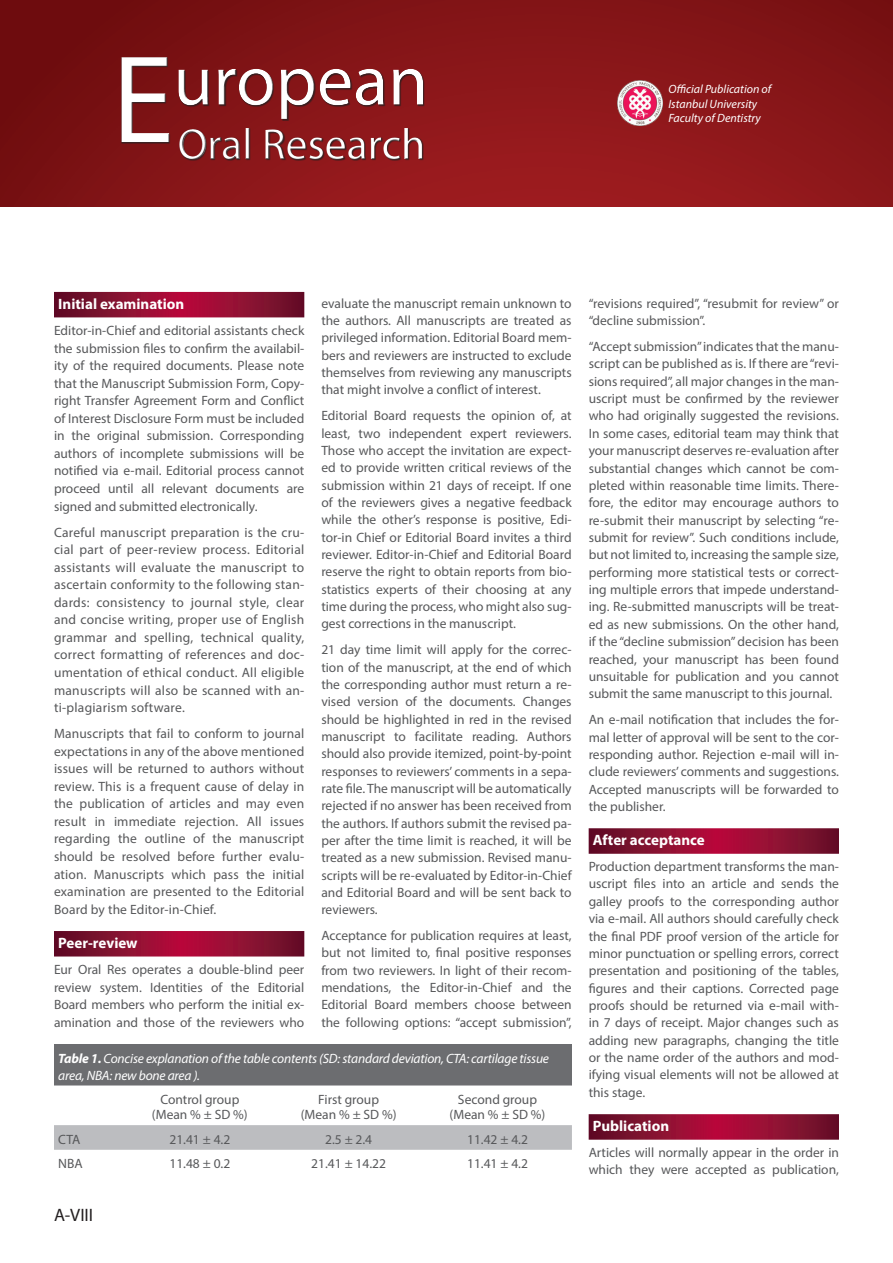
<style>
.page{position:relative;width:893px;height:1263px;background:#fff}
.page>*{position:absolute;margin:0;border:0;box-sizing:border-box;transform-origin:0 0}
.t1{font:126.3px "Myriad Pro";color:#fff}
.t2{font:72.3px "Myriad Pro";color:#fff}
.t3{font:43.65px "Myriad Pro";color:#fff}
.t4{font:18px "Myriad Pro";color:#231f20}
.t5{font:700 15px "Myriad Pro";color:#fff}
.t6{font:13.5px/17.4px "Myriad Pro";color:#57585a;text-align:justify}
.t7{font:italic 13.5px/16.5px "Myriad Pro";letter-spacing:-.015em;color:#fff}
.t8{font:italic 12px/14.4px "Myriad Pro";color:#fff}
.s1{font-weight:700}
</style>
<div class="page">
<svg style="left:54px;top:292px;width:250px;height:25px;background:#8b0e30"></svg>
<svg style="left:54px;top:931px;width:250px;height:25px;background:#8b0e31"></svg>
<svg style="left:589px;top:828px;width:250px;height:26px;background:#8d1234"></svg>
<svg style="left:589px;top:1114px;width:250px;height:26px;background:#8d1234"></svg>
<img style="left:0;top:0;width:893px;height:206px">
<div style="left:178px;top:69px;width:246px;height:51px;background:#231f20;opacity:.83"></div>
<div style="left:121px;top:57px;width:50px;height:87px;background:#231f20;opacity:.75"></div>
<div style="left:120px;top:57px;width:50px;height:86px;background:#231f20;opacity:.83"></div>
<div style="left:180px;top:128px;width:244px;height:33px;background:#231f20;opacity:.75"></div>
<div style="left:179px;top:128px;width:244px;height:32px;background:#231f20;opacity:.83"></div>
<img style="left:618px;top:81px;width:44px;height:44px">
<div style="left:54px;top:1044px;width:518px;height:41px;background:#6c6d70"></div>
<svg style="left:54px;top:1085px;width:518px;height:1px"></svg>
<svg style="left:54px;top:1125px;width:518px;height:25px;background:#bcbdc0"></svg>
<h1 class="t1" style="left:112px;top:22px;width:64px">E</h1>
<h2 class="t2" style="left:173px;top:36px;width:256px">uropean</h2>
<h3 class="t3" style="left:177px;top:117px;width:249px">Oral Research</h3>
<p class="t8" style="left:668px;top:82px;width:104px">Official Publication of<br>Istanbul University<br>Faculty of Dentistry</p>
<p class="t5" style="left:58px;top:294px;width:128px">Initial examination</p>
<p class="t6" style="left:54px;top:321px;width:252px">Editor-in-Chief and editorial assistants check the submission files to confirm the availabil&shy;ity of the required documents. Please note that the Manuscript Submission Form, Copy&shy;right Transfer Agreement Form and Conflict of Interest Disclosure Form must be included in the original submission. Corresponding authors of incomplete submissions will be notified via e-mail. Editorial process cannot proceed until all relevant documents are signed and submitted electronically.</p>
<p class="t6" style="left:54px;top:523px;width:252px">Careful manuscript preparation is the cru&shy;cial part of peer-review process. Editorial assistants will evaluate the manuscript to ascertain conformity to the following stan&shy;dards: consistency to journal style, clear and concise writing, proper use of English grammar and spelling, technical quality, correct formatting of references and doc&shy;umentation of ethical conduct. All eligible manuscripts will also be scanned with an&shy;ti-plagiarism software.</p>
<p class="t6" style="left:54px;top:725px;width:252px">Manuscripts that fail to conform to journal expectations in any of the above mentioned issues will be returned to authors without review. This is a frequent cause of delay in the publication of articles and may even result in immediate rejection. All issues regarding the outline of the manuscript should be resolved before further evalu&shy;ation. Manuscripts which pass the initial examination are presented to the Editorial Board by the Editor-in-Chief.</p>
<p class="t5" style="left:58px;top:933px;width:81px">Peer-review</p>
<p class="t6" style="left:54px;top:960px;width:252px">Eur Oral Res operates a double-blind peer review system. Identities of the Editorial Board members who perform the initial ex&shy;amination and those of the reviewers who</p>
<p class="t6" style="left:321px;top:294px;width:252px">evaluate the manuscript remain unknown to the authors. All manuscripts are treated as privileged information. Editorial Board mem&shy;bers and reviewers are instructed to exclude themselves from reviewing any manuscripts that might involve a conflict of interest.</p>
<p class="t6" style="left:321px;top:407px;width:252px">Editorial Board requests the opinion of, at least, two independent expert reviewers.<br>Those who accept the invitation are expect&shy;ed to provide written critical reviews of the submission within 21 days of receipt. If one of the reviewers gives a negative feedback while the other’s response is positive, Edi&shy;tor-in Chief or Editorial Board invites a third reviewer. Editor-in-Chief and Editorial Board reserve the right to obtain reports from bio&shy;statistics experts of their choosing at any time during the process, who might also sug&shy;gest corrections in the manuscript.</p>
<p class="t6" style="left:321px;top:641px;width:252px">21 day time limit will apply for the correc&shy;tion of the manuscript, at the end of which the corresponding author must return a re&shy;vised version of the documents. Changes should be highlighted in red in the revised manuscript to facilitate reading. Authors should also provide itemized, point-by-point responses to reviewers’ comments in a sepa&shy;rate file. The manuscript will be automatically rejected if no answer has been received from the authors. If authors submit the revised pa&shy;per after the time limit is reached, it will be treated as a new submission. Revised manu&shy;scripts will be re-evaluated by Editor-in-Chief and Editorial Board and will be sent back to reviewers.</p>
<p class="t6" style="left:321px;top:927px;width:252px">Acceptance for publication requires at least, but not limited to, final positive responses from two reviewers. In light of their recom&shy;mendations, the Editor-in-Chief and the Editorial Board members choose between the following options: “accept submission”,</p>
<p class="t7" style="left:58px;top:1050px;width:492px"><span class="s1">Table 1.</span> Concise explanation of the table contents (SD: standard deviation, CTA: cartilage tissue area, NBA: new bone area ).</p>
<p class="t6" style="left:152px;top:1092px;width:97px;line-height:15px;text-align:center">Control group (Mean % ± SD %)</p>
<p class="t6" style="left:301px;top:1092px;width:97px;line-height:15px;text-align:center">First group (Mean % ± SD %)</p>
<p class="t6" style="left:450px;top:1092px;width:97px;line-height:15px;text-align:center">Second group (Mean % ± SD %)</p>
<p class="t6" style="left:58px;top:1130px;width:24px">CTA</p>
<p class="t6" style="left:169px;top:1130px;width:62px">21.41 ± 4.2</p>
<p class="t6" style="left:325px;top:1130px;width:49px">2.5 ± 2.4</p>
<p class="t6" style="left:467px;top:1130px;width:62px">11.42 ± 4.2</p>
<p class="t6" style="left:58px;top:1155px;width:26px">NBA</p>
<p class="t6" style="left:169px;top:1155px;width:62px">11.48 ± 0.2</p>
<p class="t6" style="left:311px;top:1155px;width:76px">21.41 ± 14.22</p>
<p class="t6" style="left:467px;top:1155px;width:62px">11.41 ± 4.2</p>
<h3 class="t4" style="left:54px;top:1204px;width:41px">A-VIII</h3>
<p class="t6" style="left:589px;top:294px;width:252px">“revisions required”, “resubmit for review” or “decline submission”.</p>
<p class="t6" style="left:589px;top:338px;width:252px">“Accept submission” indicates that the manu&shy;script can be published as is. If there are “revi&shy;sions required”, all major changes in the man&shy;uscript must be confirmed by the reviewer who had originally suggested the revisions.<br>In some cases, editorial team may think that your manuscript deserves re-evaluation after substantial changes which cannot be com&shy;pleted within reasonable time limits. There&shy;fore, the editor may encourage authors to re-submit their manuscript by selecting “re&shy;submit for review”. Such conditions include, but not limited to, increasing the sample size, performing more statistical tests or correct&shy;ing multiple errors that impede understand&shy;ing. Re-submitted manuscripts will be treat&shy;ed as new submissions. On the other hand, if the “decline submission” decision has been reached, your manuscript has been found unsuitable for publication and you cannot submit the same manuscript to this journal.</p>
<p class="t6" style="left:589px;top:711px;width:252px">An e-mail notification that includes the for&shy;mal letter of approval will be sent to the cor&shy;responding author. Rejection e-mail will in&shy;clude reviewers’ comments and suggestions.<br>Accepted manuscripts will be forwarded to the publisher.</p>
<p class="t5" style="left:593px;top:830px;width:113px">After acceptance</p>
<p class="t6" style="left:589px;top:858px;width:252px">Production department transforms the man&shy;uscript files into an article and sends the galley proofs to the corresponding author via e-mail. All authors should carefully check the final PDF proof version of the article for minor punctuation or spelling errors, correct presentation and positioning of the tables, figures and their captions. Corrected page proofs should be returned via e-mail with&shy;in 7 days of receipt. Major changes such as adding new paragraphs, changing the title or the name order of the authors and mod&shy;ifying visual elements will not be allowed at this stage.</p>
<p class="t5" style="left:593px;top:1116px;width:78px">Publication</p>
<p class="t6" style="left:589px;top:1143px;width:252px">Articles will normally appear in the order in which they were accepted as publication,</p>
</div>
